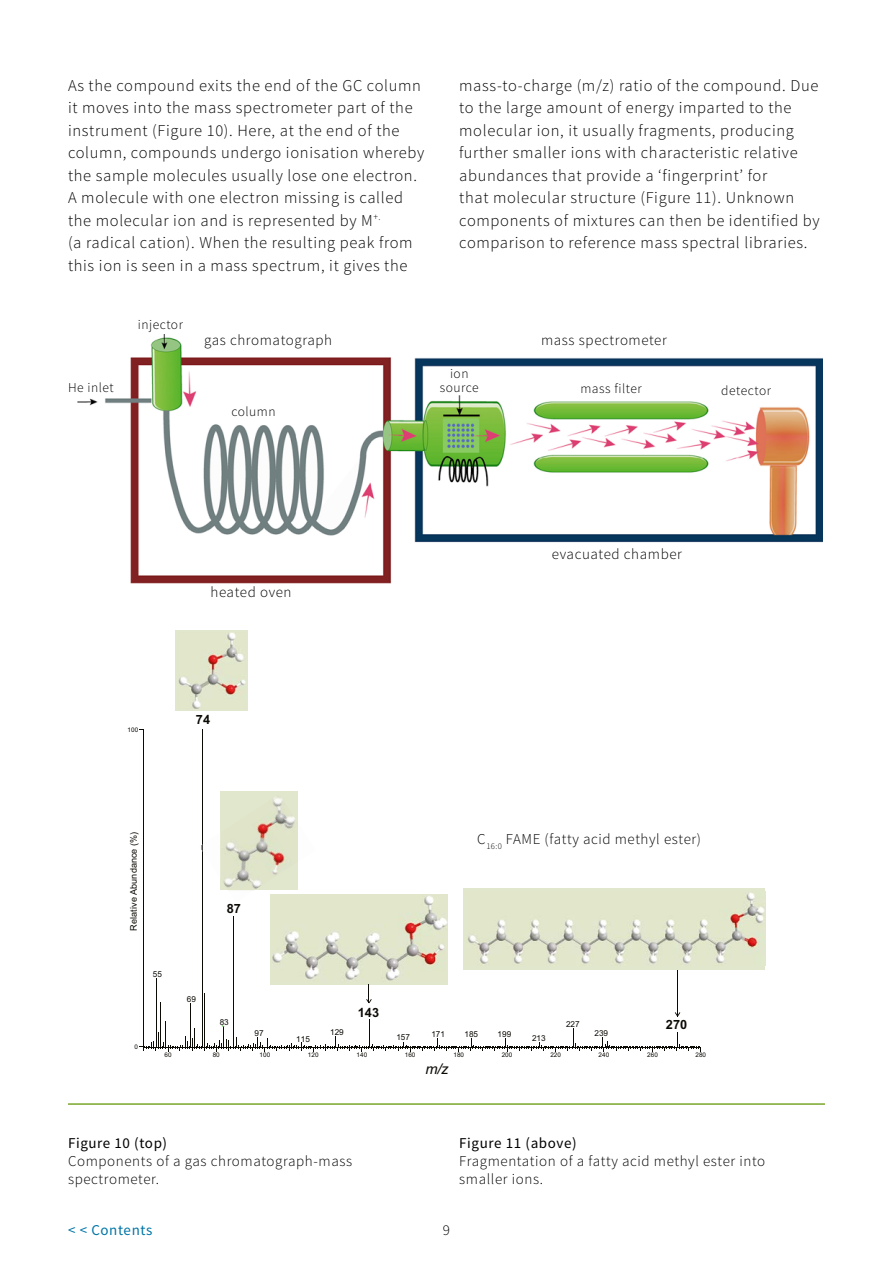
<style>
.page{position:relative;width:893px;height:1263px;background:#fff}
.page>*{position:absolute;margin:0;border:0;box-sizing:border-box;transform-origin:0 0}
.t1{font:300 16.5px/22.5px "Source Sans Pro";letter-spacing:.04em;color:#000}
.t2{font:300 15px/18px "Source Sans Pro";letter-spacing:.04em;color:#000}
.t3{font:15px "Source Sans Pro";letter-spacing:.04em;color:#000}
.t4{font:15px "Source Sans Pro";letter-spacing:.04em;color:#0075a7}
.t5{font:italic 14.55px "Arial";color:#0c0a05}
.t6{font:300 13.5px/13.5px "Source Sans Pro";letter-spacing:.04em;color:#000;text-align:center}
.t7{font:700 12.75px "Arial";color:#0c0a05}
.t8{font:9.15px "Arial";letter-spacing:.005em;color:#0c0a05}
.t9{font:8.25px "Arial";color:#0c0a05}
.t10{font:6.3px "Arial";letter-spacing:.005em;color:#0c0a05}
.s1{font-weight:400;font-size:19.05px}
.s2{font-weight:400}
</style>
<div class="page">
<hr style="left:68px;top:1103px;width:757px;height:2px;background:#79a629">
<img style="left:77px;top:334px;width:746px;height:250px">
<div style="left:541px;top:334px;width:348px;height:22px;background:#fff"></div>
<div style="left:204px;top:334px;width:168px;height:22px;background:#fff"></div>
<div style="left:721px;top:384px;width:70px;height:22px;background:#fff"></div>
<div style="left:580px;top:383px;width:70px;height:14px;background:#fff"></div>
<div style="left:231px;top:406px;width:70px;height:14px;background:#fff"></div>
<div style="left:68px;top:382px;width:60px;height:15px;background:#fff"></div>
<div style="left:424px;top:368px;width:70px;height:27px;background:#fff"></div>
<div style="left:552px;top:548px;width:305px;height:22px;background:#fff"></div>
<div style="left:175px;top:631px;width:73px;height:80px;background:#e1e7cc"></div>
<div style="left:220px;top:791px;width:78px;height:99px;background:#e1e7cc"></div>
<div style="left:270px;top:894px;width:177px;height:90px;background:#e1e7cc"></div>
<div style="left:463px;top:888px;width:302px;height:82px;background:#e1e7cc"></div>
<hr style="left:143px;top:729px;width:1px;height:318px;background:#0c0a05">
<hr style="left:156px;top:978px;width:1px;height:69px;background:#0c0a05">
<hr style="left:160px;top:1002px;width:1px;height:45px;background:#0c0a05">
<hr style="left:190px;top:1003px;width:1px;height:44px;background:#0c0a05">
<hr style="left:202px;top:729px;width:1px;height:318px;background:#0c0a05">
<hr style="left:204px;top:993px;width:1px;height:54px;background:#0c0a05">
<hr style="left:233px;top:916px;width:1px;height:131px;background:#0c0a05">
<img style="left:468px;top:892px;width:297px;height:73px">
<img style="left:223px;top:796px;width:72px;height:93px">
<svg style="left:201px;top:844px;width:2px;height:7px"></svg>
<img style="left:272px;top:895px;width:175px;height:86px">
<hr style="left:677px;top:970px;width:1px;height:46px;background:#0c0a05">
<svg style="left:139px;top:1012px;width:562px;height:39px"></svg>
<svg style="left:366px;top:984px;width:6px;height:19px"></svg>
<img style="left:178px;top:632px;width:67px;height:77px">
<p class="t1" style="left:68px;top:74px;width:358px">As the compound exits the end of the GC column it moves into the mass spectrometer part of the instrument (Figure 10). Here, at the end of the column, compounds undergo ionisation whereby the sample molecules usually lose one electron.<br>A molecule with one electron missing is called the molecular ion and is represented by M<sup>+.<br></sup>(a radical cation). When the resulting peak from this ion is seen in a mass spectrum, it gives the</p>
<p class="t1" style="left:459px;top:74px;width:362px">mass-to-charge (m/z) ratio of the compound. Due to the large amount of energy imparted to the molecular ion, it usually fragments, producing further smaller ions with characteristic relative abundances that provide a ‘fingerprint’ for<br>that molecular structure (Figure 11). Unknown components of mixtures can then be identified by comparison to reference mass spectral libraries.</p>
<p class="t6" style="left:68px;top:381px;width:47px">He inlet</p>
<p class="t6" style="left:138px;top:318px;width:47px">injector</p>
<p class="t2" style="left:204px;top:331px;width:130px">gas chromatograph</p>
<p class="t6" style="left:231px;top:405px;width:46px">column</p>
<p class="t6" style="left:440px;top:367px;width:41px">ion source</p>
<p class="t2" style="left:541px;top:331px;width:127px">mass spectrometer</p>
<p class="t6" style="left:580px;top:382px;width:63px">mass filter</p>
<p class="t6" style="left:721px;top:383px;width:51px">detector</p>
<p class="t2" style="left:210px;top:583px;width:83px">heated oven</p>
<p class="t2" style="left:552px;top:545px;width:132px">evacuated chamber</p>
<p class="t10" style="left:128px;top:726px;width:12px">100</p>
<p class="t7" style="left:196px;top:711px;width:16px">74</p>
<p class="t8" style="left:128px;top:931px;width:101px;rotate:-90deg">Relative Abundance (%)</p>
<p class="t7" style="left:227px;top:900px;width:16px">87</p>
<p class="t2" style="left:477px;top:830px;width:225px"><span class="s1">C</span>C<sub>16:0</sub> FAME (fatty acid methyl ester)</p>
<p class="t10" style="left:134px;top:1043px;width:5px">0</p>
<p class="t9" style="left:153px;top:969px;width:11px">55</p>
<p class="t9" style="left:187px;top:994px;width:11px">69</p>
<p class="t7" style="left:358px;top:1004px;width:23px">143</p>
<p class="t9" style="left:220px;top:1017px;width:11px">83</p>
<p class="t9" style="left:566px;top:1019px;width:15px">227</p>
<p class="t7" style="left:666px;top:1016px;width:23px">270</p>
<p class="t9" style="left:254px;top:1028px;width:11px">97</p>
<p class="t9" style="left:330px;top:1026px;width:15px">129</p>
<p class="t9" style="left:431px;top:1029px;width:15px">171</p>
<p class="t9" style="left:464px;top:1028px;width:15px">185</p>
<p class="t9" style="left:498px;top:1028px;width:15px">199</p>
<p class="t9" style="left:594px;top:1028px;width:15px">239</p>
<p class="t9" style="left:296px;top:1033px;width:15px">115</p>
<p class="t9" style="left:396px;top:1032px;width:15px">157</p>
<p class="t9" style="left:532px;top:1033px;width:15px">213</p>
<p class="t10" style="left:164px;top:1051px;width:9px">60</p>
<p class="t10" style="left:213px;top:1051px;width:9px">80</p>
<p class="t10" style="left:260px;top:1051px;width:12px">100</p>
<p class="t10" style="left:308px;top:1051px;width:12px">120</p>
<p class="t10" style="left:357px;top:1051px;width:12px">140</p>
<p class="t10" style="left:405px;top:1051px;width:12px">160</p>
<p class="t10" style="left:453px;top:1051px;width:12px">180</p>
<p class="t10" style="left:502px;top:1051px;width:12px">200</p>
<p class="t10" style="left:550px;top:1051px;width:12px">220</p>
<p class="t10" style="left:599px;top:1051px;width:12px">240</p>
<p class="t10" style="left:647px;top:1051px;width:12px">260</p>
<p class="t10" style="left:695px;top:1051px;width:12px">280</p>
<p class="t5" style="left:425px;top:1060px;width:24px">m/z</p>
<p class="t3" style="left:68px;top:1134px;width:101px">Figure 10 (top)</p>
<p class="t2" style="left:68px;top:1152px;width:286px">Components of a gas chromatograph-mass spectrometer.</p>
<p class="t2" style="left:459px;top:1134px;width:308px"><span class="s2">Figure 11 (above)<br></span>Fragmentation of a fatty acid methyl ester into smaller ions.</p>
<p class="t4" style="left:68px;top:1220px;width:86px">&lt; &lt; Contents</p>
<p class="t2" style="left:443px;top:1221px;width:9px">9</p>
</div>
